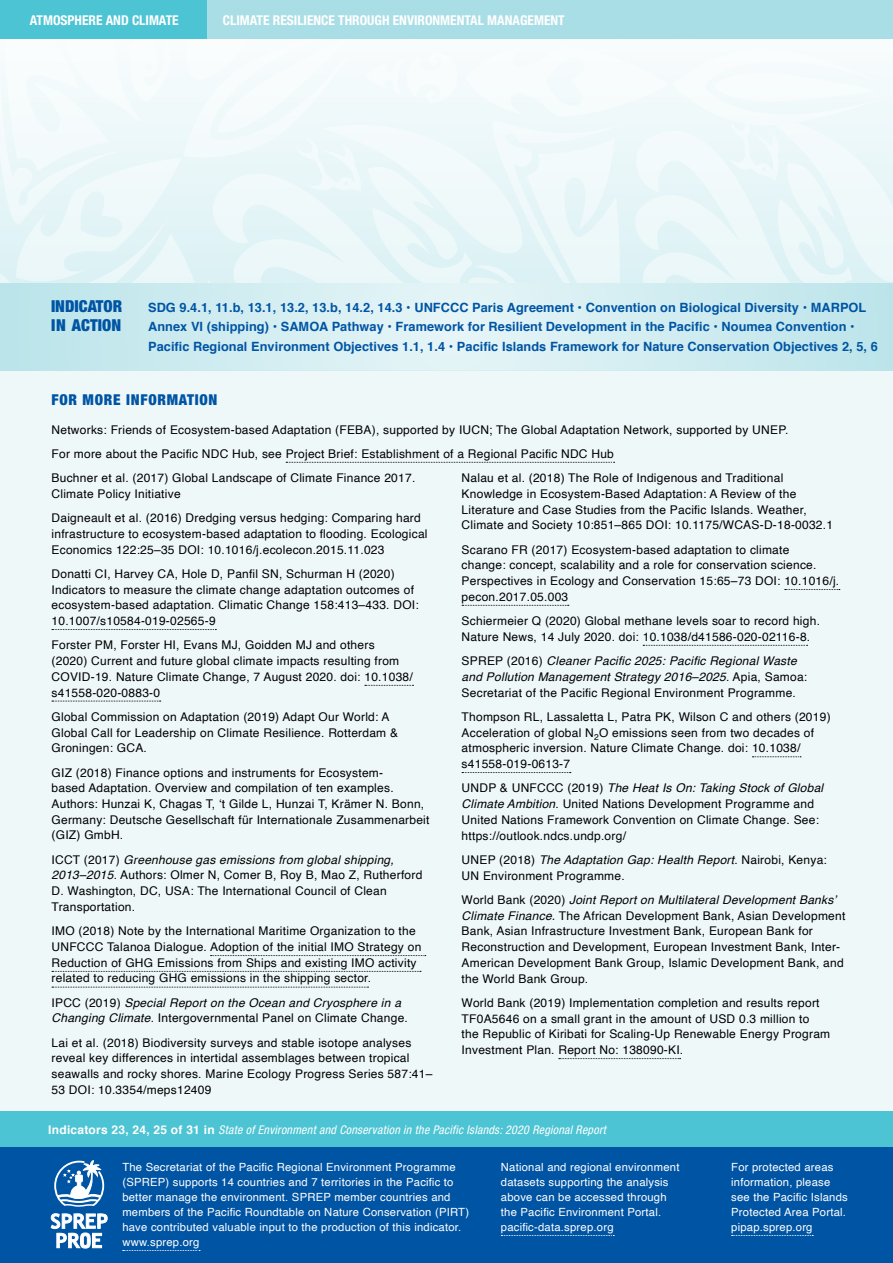
<style>
.page{position:relative;width:893px;height:1263px;background:#fff}
.page>*{position:absolute;margin:0;border:0;box-sizing:border-box;transform-origin:0 0}
.t1{font:900 condensed 16.5px/19.5px "Helvetica Neue LT Pro";color:#0054a4}
.t2{font:900 condensed 15px "Helvetica Neue LT Pro";letter-spacing:.05em;color:#0054a4}
.t3{font:700 condensed 13.5px "Helvetica Neue LT Pro";color:#fff}
.t4{font:700 12.75px/19.5px "Helvetica";letter-spacing:.005em;color:#0054a4}
.t5{font:12px/15.8px "Helvetica";letter-spacing:.02em;color:#000}
.t6{font:italic 12px/15.8px "Helvetica";letter-spacing:.02em;color:#000}
.t7{font:italic condensed 12px "Helvetica Neue LT Pro";letter-spacing:.02em;color:#fff}
.t8{font:11.25px/15px "Helvetica";letter-spacing:.02em;color:#fff}
.s1{font-style:italic}
.s2{font-style:normal}
.s3{font-family:"Helvetica";font-weight:700;font-style:normal;font-stretch:normal}
</style>
<div class="page">
<svg style="left:546px;top:38px;width:340px;height:245px;fill:#f1f9fb"></svg>
<svg style="left:0;top:38px;width:190px;height:245px;fill:#ebf7f9"></svg>
<svg style="left:618px;top:113px;width:275px;height:170px;fill:#ecf7f9"></svg>
<svg style="left:190px;top:124px;width:356px;height:159px;fill:#ecf7f9"></svg>
<div style="left:12px;top:38px;width:734px;height:86px;background:#f6fbfc"></div>
<div style="left:0;top:370px;width:893px;height:741px;background:#eff8f9"></div>
<svg style="left:0;top:283px;width:893px;height:87px;background:#d0ecf0"></svg>
<svg style="left:286px;top:462px;width:329px;height:1px"></svg>
<svg style="left:52px;top:629px;width:164px;height:1px"></svg>
<svg style="left:365px;top:685px;width:48px;height:1px"></svg>
<svg style="left:52px;top:701px;width:109px;height:1px"></svg>
<svg style="left:210px;top:955px;width:216px;height:1px"></svg>
<svg style="left:52px;top:971px;width:369px;height:1px"></svg>
<svg style="left:52px;top:987px;width:316px;height:1px"></svg>
<svg style="left:785px;top:589px;width:55px;height:1px"></svg>
<svg style="left:462px;top:605px;width:107px;height:1px"></svg>
<svg style="left:643px;top:645px;width:165px;height:1px"></svg>
<svg style="left:752px;top:756px;width:49px;height:1px"></svg>
<svg style="left:462px;top:772px;width:109px;height:1px"></svg>
<svg style="left:559px;top:1058px;width:122px;height:1px"></svg>
<div style="left:0;top:1111px;width:893px;height:152px;background:#4cc4d3"></div>
<div style="left:0;top:1147px;width:893px;height:116px;background:#0054a4"></div>
<svg style="left:51px;top:1213px;width:57px;height:35px"></svg>
<svg style="left:54px;top:1160px;width:51px;height:47px"></svg>
<svg style="left:501px;top:1235px;width:113px;height:1px"></svg>
<svg style="left:732px;top:1235px;width:81px;height:1px"></svg>
<svg style="left:123px;top:1250px;width:77px;height:1px"></svg>
<div style="left:63px;top:0;width:830px;height:38px;background:#aadee6"></div>
<div style="left:0;top:0;width:207px;height:38px;background:#4cc4d3"></div>
<p class="t3" style="left:30px;top:12px;width:150px">ATMOSPHERE AND CLIMATE</p>
<p class="t3" style="left:223px;top:12px;width:343px">CLIMATE RESILIENCE THROUGH ENVIRONMENTAL MANAGEMENT</p>
<h1 class="t1" style="left:51px;top:296px;width:73px">INDICATOR<br>IN ACTION</h1>
<p class="t4" style="left:148px;top:298px;width:731px">SDG 9.4.1, 11.b, 13.1, 13.2, 13.b, 14.2, 14.3 • UNFCCC Paris Agreement • Convention on Biological Diversity • MARPOL<br>Annex VI (shipping) • SAMOA Pathway • Framework for Resilient Development in the Pacific • Noumea Convention •<br>Pacific Regional Environment Objectives 1.1, 1.4 • Pacific Islands Framework for Nature Conservation Objectives 2, 5, 6</p>
<p class="t2" style="left:52px;top:390px;width:167px">FOR MORE INFORMATION</p>
<p class="t5" style="left:52px;top:417px;width:738px;line-height:24.3px">Networks: Friends of Ecosystem-based Adaptation (FEBA), supported by IUCN; The Global Adaptation Network, supported by UNEP.<br>For more about the Pacific NDC Hub, see Project Brief: Establishment of a Regional Pacific NDC Hub<br>Buchner et al. (2017) Global Landscape of Climate Finance 2017.</p>
<p class="t5" style="left:52px;top:482px;width:371px;line-height:24.3px">Climate Policy Initiative<br>Daigneault et al. (2016) Dredging versus hedging: Comparing hard</p>
<p class="t5" style="left:52px;top:526px;width:378px">infrastructure to ecosystem-based adaptation to flooding. Ecological<br>Economics 122:25–35 DOI: 10.1016/j.ecolecon.2015.11.023</p>
<p class="t5" style="left:52px;top:566px;width:369px">Donatti CI, Harvey CA, Hole D, Panfil SN, Schurman H (2020)<br>Indicators to measure the climate change adaptation outcomes of ecosystem-based adaptation. Climatic Change 158:413–433. DOI:<br>10.1007/s10584-019-02565-9</p>
<p class="t5" style="left:52px;top:637px;width:363px">Forster PM, Forster HI, Evans MJ, Goidden MJ and others (2020) Current and future global climate impacts resulting from COVID-19. Nature Climate Change, 7 August 2020. doi: 10.1038/ s41558-020-0883-0</p>
<p class="t5" style="left:52px;top:709px;width:348px">Global Commission on Adaptation (2019) Adapt Our World: A<br>Global Call for Leadership on Climate Resilience. Rotterdam &amp;<br>Groningen: GCA.</p>
<p class="t5" style="left:52px;top:765px;width:379px">GIZ (2018) Finance options and instruments for Ecosystem-<br>based Adaptation. Overview and compilation of ten examples.<br>Authors: Hunzai K, Chagas T, ‘t Gilde L, Hunzai T, Krämer N. Bonn, Germany: Deutsche Gesellschaft für Internationale Zusammenarbeit (GIZ) GmbH.</p>
<p class="t5" style="left:52px;top:852px;width:372px">ICCT (2017) <span class="s1">Greenhouse gas emissions from global shipping, 2013–2015</span>. Authors: Olmer N, Comer B, Roy B, Mao Z, Rutherford D. Washington, DC, USA: The International Council of Clean Transportation.</p>
<p class="t5" style="left:52px;top:923px;width:371px">IMO (2018) Note by the International Maritime Organization to the UNFCCC Talanoa Dialogue. Adoption of the initial IMO Strategy on Reduction of GHG Emissions from Ships and existing IMO activity related to reducing GHG emissions in the shipping sector.</p>
<p class="t6" style="left:52px;top:995px;width:358px"><span class="s2">IPCC (2019)</span> Special Report on the Ocean and Cryosphere in a<br>Changing Climate<span class="s2">. Intergovernmental Panel on Climate Change.</span></p>
<p class="t5" style="left:52px;top:1035px;width:382px">Lai et al. (2018) Biodiversity surveys and stable isotope analyses reveal key differences in intertidal assemblages between tropical seawalls and rocky shores. Marine Ecology Progress Series 587:41– 53 DOI: 10.3354/meps12409</p>
<p class="t5" style="left:462px;top:470px;width:373px">Nalau et al. (2018) The Role of Indigenous and Traditional Knowledge in Ecosystem-Based Adaptation: A Review of the Literature and Case Studies from the Pacific Islands. Weather, Climate and Society 10:851–865 DOI: 10.1175/WCAS-D-18-0032.1</p>
<p class="t5" style="left:462px;top:542px;width:379px">Scarano FR (2017) Ecosystem-based adaptation to climate<br>change: concept, scalability and a role for conservation science.<br>Perspectives in Ecology and Conservation 15:65–73 DOI: 10.1016/j. pecon.2017.05.003</p>
<p class="t5" style="left:462px;top:613px;width:360px">Schiermeier Q (2020) Global methane levels soar to record high.<br>Nature News, 14 July 2020. doi: 10.1038/d41586-020-02116-8.</p>
<p class="t6" style="left:462px;top:653px;width:347px"><span class="s2">SPREP (2016)</span> Cleaner Pacific 2025: Pacific Regional Waste and Pollution Management Strategy 2016–2025<span class="s2">. Apia, Samoa:<br>Secretariat of the Pacific Regional Environment Programme.</span></p>
<p class="t5" style="left:462px;top:709px;width:371px">Thompson RL, Lassaletta L, Patra PK, Wilson C and others (2019)<br>Acceleration of global N<sub>2</sub>O emissions seen from two decades of atmospheric inversion. Nature Climate Change. doi: 10.1038/ s41558-019-0613-7</p>
<p class="t5" style="left:462px;top:780px;width:363px">UNDP &amp; UNFCCC (2019) <span class="s1">The Heat Is On: Taking Stock of Global Climate Ambition</span>. United Nations Development Programme and United Nations Framework Convention on Climate Change. See: https://outlook.ndcs.undp.org/</p>
<p class="t5" style="left:462px;top:852px;width:367px">UNEP (2018) <span class="s1">The Adaptation Gap: Health Report</span>. Nairobi, Kenya:<br>UN Environment Programme.</p>
<p class="t5" style="left:462px;top:892px;width:385px">World Bank (2020) <span class="s1">Joint Report on Multilateral Development Banks’ Climate Finance.</span> The African Development Bank, Asian Development Bank, Asian Infrastructure Investment Bank, European Bank for Reconstruction and Development, European Investment Bank, Inter-American Development Bank Group, Islamic Development Bank, and the World Bank Group.</p>
<p class="t5" style="left:462px;top:995px;width:370px">World Bank (2019) Implementation completion and results report TF0A5646 on a small grant in the amount of USD 0.3 million to<br>the Republic of Kiribati for Scaling‐Up Renewable Energy Program Investment Plan. Report No: 138090‐KI.</p>
<p class="t7" style="left:48px;top:1123px;width:559px"><span class="s3">Indicators 23, 24, 25 of 31 in</span> State of Environment and Conservation in the Pacific Islands: 2020 Regional Report</p>
<p class="t8" style="left:501px;top:1160px;width:180px">National and regional environment datasets supporting the analysis above can be accessed through the Pacific Environment Portal. pacific-data.sprep.org</p>
<p class="t8" style="left:731px;top:1160px;width:118px">For protected areas information, please see the Pacific Islands<br>Protected Area Portal. pipap.sprep.org</p>
<p class="t8" style="left:122px;top:1160px;width:348px">The Secretariat of the Pacific Regional Environment Programme (SPREP) supports 14 countries and 7 territories in the Pacific to better manage the environment. SPREP member countries and members of the Pacific Roundtable on Nature Conservation (PIRT) have contributed valuable input to the production of this indicator. www.sprep.org</p>
</div>
